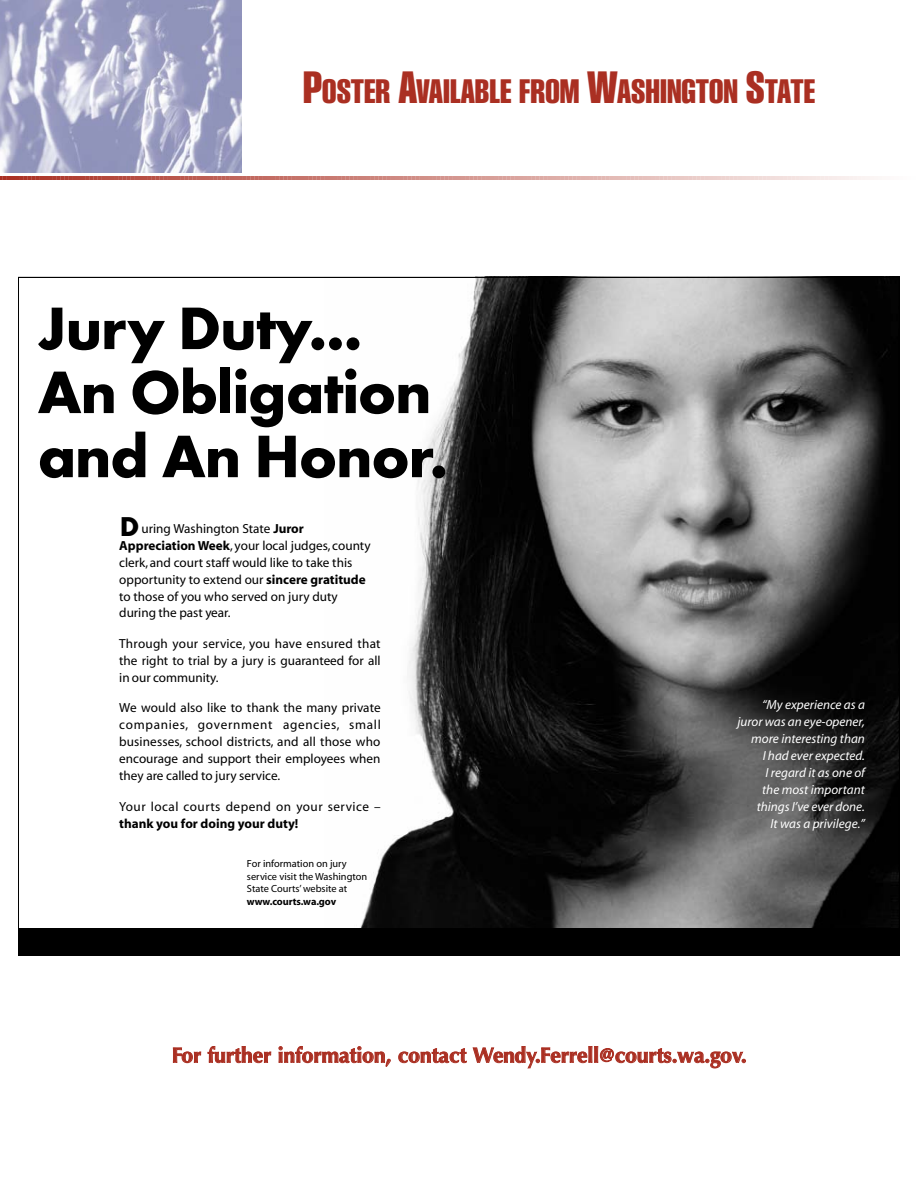
<style>
.page{position:relative;width:918px;height:1188px;background:#fff}
.page>*{position:absolute;margin:0;border:0;box-sizing:border-box;transform-origin:0 0}
.t1{font:62.25px/64.1px "Futura T Bold+TQFHCI";letter-spacing:-.02em;color:#000}
.t2{font:700 34.8px "Smart Sans";color:#aa2f22}
.t3{font:28.2px "Futura T Bold+TQFHCI";color:#000}
.t4{font:700 21px "Optima";color:#aa2f22}
.t5{font:13.2px/17px "Myriad MM.406.600.+DMTQWO";color:#000;text-align:justify}
.t6{font:13.2px/17px "Myriad MM It.400.600.+DHKCHK";color:#fff;text-align:right}
.t7{font:13.2px "Myriad MM.700.600.+UAOIMU";color:#000}
.t8{font:10.35px/12.5px "Myriad MM.406.600.+DMTQWO";color:#000}
.t9{font:10.35px "Myriad MM.700.600.+UAOIMU";letter-spacing:-.01em;color:#000}
.s1{font-size:46.5px}
.s2{font-family:"Myriad MM.700.600.+UAOIMU"}
</style>
<div class="page">
<img style="left:0;top:0;width:241px;height:173px">
<img style="left:360px;top:279px;width:538px;height:649px">
<div style="left:18px;top:928px;width:882px;height:27px;background:#000"></div>
<svg style="left:0;top:176px;width:874px;height:4px;background:#d3948d"></svg>
<h2 class="t2" style="left:303px;top:79px;width:514px"><span class="s1">P</span>OSTER <span class="s1">A</span>VAILABLE FROM <span class="s1">W</span>ASHINGTON <span class="s1">S</span>TATE</h2>
<h1 class="t1" style="left:38px;top:296px;width:412px">Jury Duty...<br>An Obligation and An Honor.</h1>
<h3 class="t3" style="left:120px;top:509px;width:21px">D</h3>
<p class="t5" style="left:119px;top:521px;width:253px;text-align:left;text-indent:22px">uring Washington State <span class="s2">Juror Appreciation Week</span>, your local judges, county clerk, and court staff would like to take this opportunity to extend our <span class="s2">sincere gratitude </span>to those of you who served on jury duty during the past year.</p>
<p class="t5" style="left:119px;top:636px;width:263px">Through your service, you have ensured that the right to trial by a jury is guaranteed for all in our community.</p>
<p class="t5" style="left:119px;top:701px;width:263px">We would also like to thank the many private companies, government agencies, small businesses, school districts, and all those who encourage and support their employees when they are called to jury service.</p>
<p class="t5" style="left:119px;top:799px;width:263px">Your local courts depend on your service –</p>
<p class="t7" style="left:119px;top:818px;width:181px">thank you for doing your duty!</p>
<p class="t8" style="left:247px;top:858px;width:122px">For information on jury service visit the Washington<br>State Courts’ website at</p>
<p class="t9" style="left:247px;top:897px;width:91px">www.courts.wa.gov</p>
<p class="t6" style="left:737px;top:697px;width:131px">“My experience as a juror was an eye-opener, more interesting than<br>I had ever expected.<br>I regard it as one of<br>the most important things I’ve ever done.<br>It was a privilege.”</p>
<h3 class="t4" style="left:172px;top:1047px;width:576px">For further information, contact Wendy.Ferrell@courts.wa.gov.</h3>
</div>
